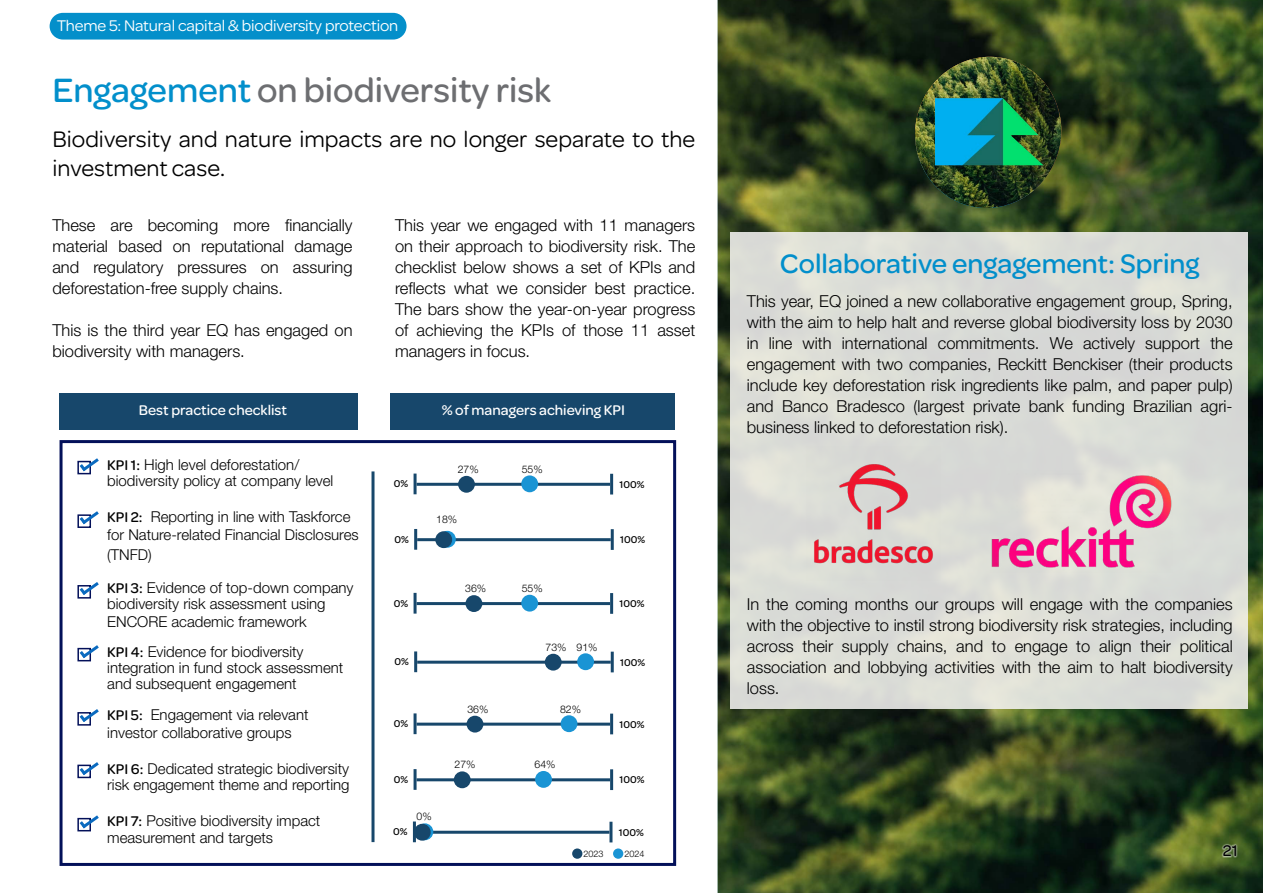
<style>
.page{position:relative;width:1263px;height:893px;background:#fff}
.page>*{position:absolute;margin:0;border:0;box-sizing:border-box;transform-origin:0 0}
.t1{font:500 36px "Omnes";color:#6d6e71}
.t2{font:500 28.5px "Omnes";color:#028fcb}
.t3{font:24px/28.5px "Omnes";color:#000}
.t4{font:300 16.5px/21px "Helvetica Neue LT Std";color:#000;text-align:justify}
.t5{font:16.5px "Omnes VF";letter-spacing:-.01em;color:#fff}
.t6{font:500 16.5px "Omnes";color:#000}
.t7{font:300 15px/16.2px "Helvetica Neue LT Std";color:#000}
.t8{font:500 15px "Omnes";color:#fff}
.t9{font:500 10.5px "Omnes";color:#000}
.t10{font:300 10.5px "Helvetica Neue";color:#000}
.t11{font:300 9px "Helvetica Neue";color:#000}
.s1{color:#028fcb}
.s2{font-family:"Omnes";font-weight:500}
</style>
<div class="page">
<svg style="left:50px;top:12px;width:35px;height:11px"></svg>
<img style="left:718px;top:0;width:545px;height:893px">
<div style="left:731px;top:232px;width:517px;height:476px;background:#dadcd7"></div>
<svg style="left:1221px;top:843px;width:17px;height:15px"></svg>
<div style="left:50px;top:13px;width:356px;height:27px;background:#048fca;border-radius:13px"></div>
<img style="left:906px;top:57px;width:164px;height:160px">
<img style="left:807px;top:464px;width:126px;height:100px">
<img style="left:991px;top:472px;width:181px;height:100px">
<img style="left:935px;top:91px;width:112px;height:81px">
<div style="left:60px;top:393px;width:298px;height:36px;background:#17476b"></div>
<div style="left:60px;top:440px;width:616px;height:426px;border:3px solid #031059"></div>
<hr style="left:371px;top:471px;width:3px;height:371px;background:#17476b">
<div style="left:390px;top:393px;width:284px;height:36px;background:#17476b"></div>
<hr style="left:417px;top:483px;width:193px;height:3px;background:#17476b">
<div style="left:521px;top:475px;width:17px;height:17px;background:#1a94d4;border-radius:50%"></div>
<div style="left:458px;top:476px;width:17px;height:17px;background:#17476b;border-radius:50%"></div>
<hr style="left:414px;top:474px;width:3px;height:20px;background:#17476b">
<hr style="left:610px;top:474px;width:3px;height:20px;background:#17476b">
<div style="left:613px;top:848px;width:10px;height:11px;background:#1a94d4;border-radius:50%"></div>
<div style="left:572px;top:848px;width:10px;height:11px;background:#17476b;border-radius:50%"></div>
<hr style="left:417px;top:538px;width:194px;height:3px;background:#17476b">
<svg style="left:439px;top:531px;width:17px;height:17px"></svg>
<div style="left:435px;top:531px;width:17px;height:17px;background:#17476b;border-radius:50%"></div>
<hr style="left:414px;top:529px;width:3px;height:21px;background:#17476b">
<hr style="left:611px;top:529px;width:3px;height:21px;background:#17476b">
<hr style="left:417px;top:602px;width:193px;height:3px;background:#17476b">
<div style="left:521px;top:595px;width:17px;height:17px;background:#1a94d4;border-radius:50%"></div>
<div style="left:465px;top:595px;width:17px;height:17px;background:#17476b;border-radius:50%"></div>
<hr style="left:414px;top:593px;width:3px;height:21px;background:#17476b">
<hr style="left:610px;top:593px;width:3px;height:21px;background:#17476b">
<hr style="left:417px;top:661px;width:194px;height:3px;background:#17476b">
<div style="left:577px;top:653px;width:17px;height:17px;background:#1a94d4;border-radius:50%"></div>
<div style="left:545px;top:654px;width:17px;height:17px;background:#17476b;border-radius:50%"></div>
<hr style="left:414px;top:651px;width:3px;height:21px;background:#17476b">
<hr style="left:611px;top:652px;width:3px;height:20px;background:#17476b">
<hr style="left:417px;top:723px;width:193px;height:3px;background:#17476b">
<div style="left:561px;top:715px;width:16px;height:17px;background:#1a94d4;border-radius:50%"></div>
<div style="left:467px;top:716px;width:16px;height:16px;background:#17476b;border-radius:50%"></div>
<hr style="left:414px;top:713px;width:3px;height:21px;background:#17476b">
<hr style="left:610px;top:714px;width:3px;height:20px;background:#17476b">
<hr style="left:417px;top:778px;width:193px;height:3px;background:#17476b">
<div style="left:535px;top:771px;width:17px;height:17px;background:#1a94d4;border-radius:50%"></div>
<div style="left:454px;top:771px;width:17px;height:17px;background:#17476b;border-radius:50%"></div>
<hr style="left:414px;top:769px;width:3px;height:21px;background:#17476b">
<hr style="left:610px;top:769px;width:3px;height:21px;background:#17476b">
<hr style="left:416px;top:831px;width:193px;height:3px;background:#17476b">
<svg style="left:416px;top:823px;width:17px;height:17px"></svg>
<div style="left:414px;top:824px;width:17px;height:17px;background:#17476b;border-radius:50%"></div>
<hr style="left:413px;top:821px;width:3px;height:21px;background:#17476b">
<hr style="left:609px;top:822px;width:3px;height:20px;background:#17476b">
<svg style="left:77px;top:458px;width:22px;height:17px"></svg>
<svg style="left:77px;top:511px;width:22px;height:17px"></svg>
<svg style="left:77px;top:582px;width:22px;height:16px"></svg>
<svg style="left:77px;top:645px;width:22px;height:16px"></svg>
<svg style="left:77px;top:709px;width:22px;height:16px"></svg>
<svg style="left:77px;top:762px;width:22px;height:16px"></svg>
<svg style="left:77px;top:815px;width:22px;height:17px"></svg>
<p class="t5" style="left:57px;top:14px;width:343px">Theme 5: Natural capital &amp; biodiversity protection</p>
<h1 class="t1" style="left:52px;top:65px;width:500px"><span class="s1">Engagement</span> on biodiversity risk</h1>
<h3 class="t3" style="left:52px;top:123px;width:644px">Biodiversity and nature impacts are no longer separate to the investment case.</h3>
<p class="t4" style="left:52px;top:214px;width:302px">These are becoming more financially material based on reputational damage and regulatory pressures on assuring deforestation-free supply chains.</p>
<p class="t4" style="left:52px;top:319px;width:302px">This is the third year EQ has engaged on biodiversity with managers.</p>
<p class="t4" style="left:395px;top:214px;width:302px">This year we engaged with 11 managers on their approach to biodiversity risk. The checklist below shows a set of KPIs and reflects what we consider best practice.<br>The bars show the year-on-year progress of achieving the KPIs of those 11 asset managers in focus.</p>
<p class="t8" style="left:139px;top:399px;width:150px">Best practice checklist</p>
<p class="t8" style="left:442px;top:400px;width:185px">% of managers achieving KPI</p>
<p class="t7" style="left:107px;top:456px;width:228px"><span class="s2">KPI 1:</span> High level deforestation/ biodiversity policy at company level</p>
<p class="t7" style="left:107px;top:508px;width:253px;line-height:18px"><span class="s2">KPI 2:</span> Reporting in line with Taskforce for Nature-related Financial Disclosures</p>
<p class="t7" style="left:107px;top:538px;width:248px;line-height:32.8px">(TNFD)<br><span class="s2">KPI 3:</span> Evidence of top-down company</p>
<p class="t7" style="left:107px;top:594px;width:220px;line-height:17.7px">biodiversity risk assessment using<br>ENCORE academic framework</p>
<p class="t7" style="left:107px;top:643px;width:238px"><span class="s2">KPI 4:</span> Evidence for biodiversity integration in fund stock assessment and subsequent engagement</p>
<p class="t7" style="left:107px;top:706px;width:203px;line-height:18px"><span class="s2">KPI 5:</span> Engagement via relevant investor collaborative groups</p>
<p class="t7" style="left:107px;top:760px;width:244px"><span class="s2">KPI 6:</span> Dedicated strategic biodiversity risk engagement theme and reporting</p>
<p class="t7" style="left:107px;top:813px;width:215px"><span class="s2">KPI 7:</span> Positive biodiversity impact measurement and targets</p>
<p class="t10" style="left:458px;top:461px;width:23px">27%</p>
<p class="t10" style="left:522px;top:461px;width:23px">55%</p>
<p class="t9" style="left:394px;top:477px;width:16px">0%</p>
<p class="t9" style="left:619px;top:477px;width:26px">100%</p>
<p class="t10" style="left:436px;top:511px;width:23px">18%</p>
<p class="t9" style="left:394px;top:532px;width:16px">0%</p>
<p class="t9" style="left:620px;top:532px;width:26px">100%</p>
<p class="t10" style="left:465px;top:580px;width:23px">36%</p>
<p class="t10" style="left:522px;top:580px;width:23px">55%</p>
<p class="t9" style="left:394px;top:596px;width:16px">0%</p>
<p class="t9" style="left:620px;top:596px;width:26px">100%</p>
<p class="t10" style="left:546px;top:638px;width:54px">73% 91%</p>
<p class="t9" style="left:394px;top:654px;width:16px">0%</p>
<p class="t9" style="left:620px;top:655px;width:26px">100%</p>
<p class="t10" style="left:467px;top:700px;width:23px">36%</p>
<p class="t10" style="left:560px;top:700px;width:23px">82%</p>
<p class="t9" style="left:394px;top:716px;width:16px">0%</p>
<p class="t9" style="left:620px;top:717px;width:26px">100%</p>
<p class="t10" style="left:455px;top:756px;width:23px">27%</p>
<p class="t10" style="left:534px;top:756px;width:23px">64%</p>
<p class="t9" style="left:394px;top:772px;width:16px">0%</p>
<p class="t9" style="left:619px;top:772px;width:26px">100%</p>
<p class="t10" style="left:416px;top:807px;width:17px">0%</p>
<p class="t9" style="left:393px;top:824px;width:16px">0%</p>
<p class="t9" style="left:619px;top:825px;width:26px">100%</p>
<p class="t11" style="left:583px;top:847px;width:22px">2023</p>
<p class="t11" style="left:624px;top:847px;width:22px">2024</p>
<h2 class="t2" style="left:780px;top:244px;width:421px">Collaborative engagement: Spring</h2>
<p class="t4" style="left:747px;top:290px;width:487px">This year, EQ joined a new collaborative engagement group, Spring, with the aim to help halt and reverse global biodiversity loss by 2030 in line with international commitments. We actively support the engagement with two companies, Reckitt Benckiser (their products include key deforestation risk ingredients like palm, and paper pulp) and Banco Bradesco (largest private bank funding Brazilian agri&shy;business linked to deforestation risk).</p>
<p class="t4" style="left:747px;top:593px;width:487px">In the coming months our groups will engage with the companies with the objective to instil strong biodiversity risk strategies, including across their supply chains, and to engage to align their political association and lobbying activities with the aim to halt biodiversity loss.</p>
<p class="t6" style="left:1223px;top:837px;width:16px">21</p>
<p class="t6" style="left:1223px;top:839px;width:16px">21</p>
</div>
